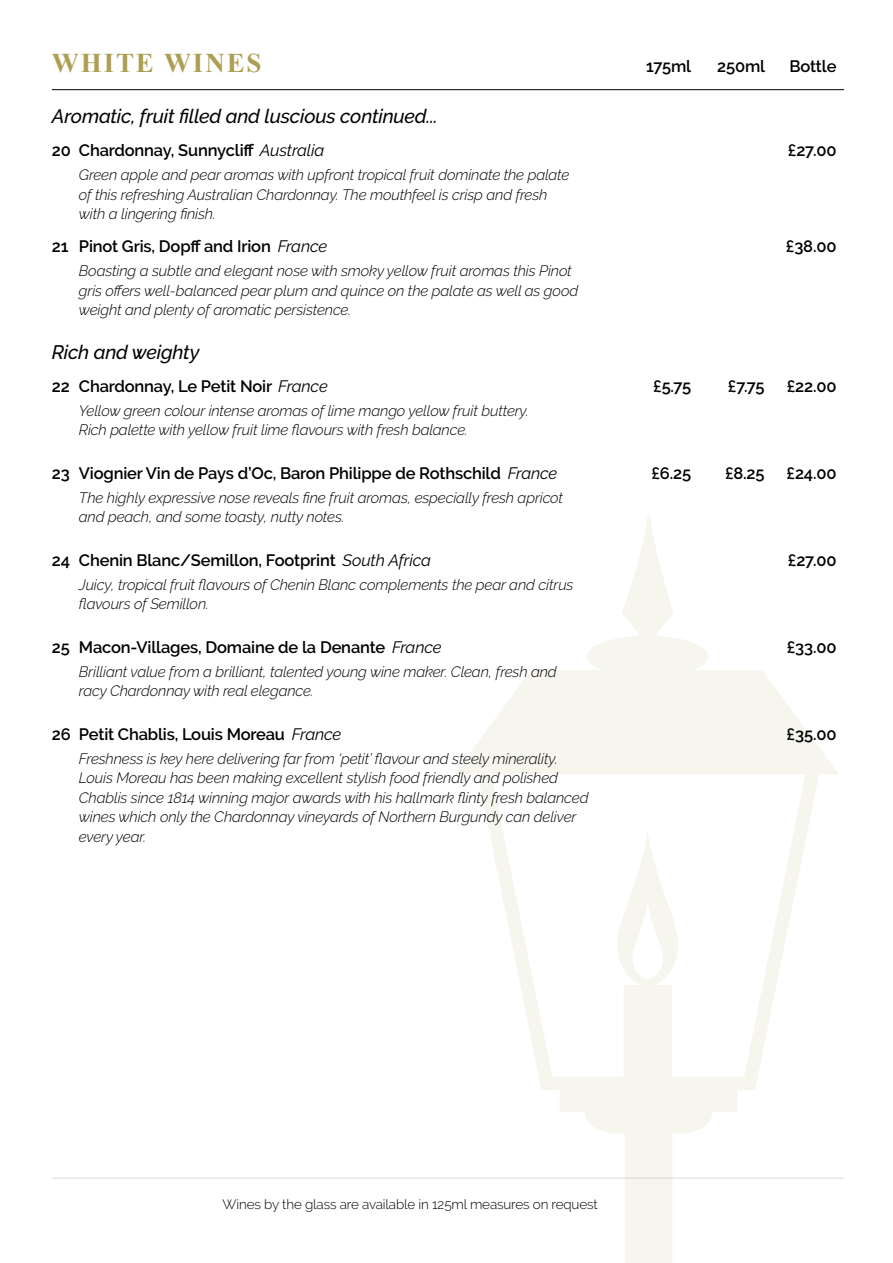
<style>
.page{position:relative;width:893px;height:1263px;background:#fff}
.page>*{position:absolute;margin:0;border:0;box-sizing:border-box;transform-origin:0 0}
.t1{font:700 27px "Times New Roman";letter-spacing:.07em;color:#ac9e53}
.t2{font:italic 500 19.5px "Raleway";letter-spacing:-.01em;color:#000}
.t3{font:600 16.5px "Raleway";letter-spacing:-.01em;color:#000}
.t4{font:italic 300 15px/19.5px "Raleway";letter-spacing:-.01em;color:#000}
.t5{font:300 13.5px "Raleway";letter-spacing:-.01em;color:#000}
.s1{font-weight:400;font-style:italic}
</style>
<div class="page">
<svg style="left:560px;top:1083px;width:178px;height:180px"></svg>
<svg style="left:672px;top:774px;width:147px;height:316px"></svg>
<div style="left:624px;top:1077px;width:48px;height:6px;background:#f6f5ee"></div>
<svg style="left:624px;top:830px;width:55px;height:247px"></svg>
<svg style="left:478px;top:774px;width:146px;height:316px"></svg>
<svg style="left:455px;top:515px;width:383px;height:259px"></svg>
<hr style="left:52px;top:89px;width:792px;height:1px;background:#000">
<hr style="left:52px;top:1177px;width:792px;height:2px;background:#000">
<h1 class="t1" style="left:52px;top:44px;width:211px">WHITE WINES</h1>
<p class="t3" style="left:646px;top:57px;width:46px">175ml</p>
<p class="t3" style="left:717px;top:57px;width:49px">250ml</p>
<p class="t3" style="left:789px;top:57px;width:49px">Bottle</p>
<h2 class="t2" style="left:52px;top:105px;width:387px">Aromatic, fruit filled and luscious continued...</h2>
<p class="t3" style="left:52px;top:141px;width:274px">20 Chardonnay, Sunnycliff <span class="s1">Australia</span></p>
<p class="t3" style="left:788px;top:141px;width:50px">£27.00</p>
<p class="t4" style="left:79px;top:165px;width:492px">Green apple and pear aromas with upfront tropical fruit dominate the palate of this refreshing Australian Chardonnay. The mouthfeel is crisp and fresh with a lingering finish.</p>
<p class="t3" style="left:52px;top:237px;width:277px">21 Pinot Gris, Dopff and Irion <span class="s1">France</span></p>
<p class="t3" style="left:786px;top:237px;width:52px">£38.00</p>
<p class="t4" style="left:79px;top:261px;width:501px">Boasting a subtle and elegant nose with smoky yellow fruit aromas this Pinot gris offers well-balanced pear plum and quince on the palate as well as good weight and plenty of aromatic persistence.</p>
<h2 class="t2" style="left:52px;top:341px;width:149px">Rich and weighty</h2>
<p class="t3" style="left:52px;top:376px;width:277px">22 Chardonnay, Le Petit Noir <span class="s1">France</span></p>
<p class="t3" style="left:653px;top:376px;width:39px">£5.75</p>
<p class="t3" style="left:728px;top:376px;width:38px">£7.75</p>
<p class="t3" style="left:787px;top:376px;width:51px">£22.00</p>
<p class="t4" style="left:79px;top:401px;width:452px">Yellow green colour intense aromas of lime mango yellow fruit buttery.<br>Rich palette with yellow fruit lime flavours with fresh balance.</p>
<p class="t3" style="left:52px;top:463px;width:507px">23 Viognier Vin de Pays d’Oc, Baron Philippe de Rothschild <span class="s1">France</span></p>
<p class="t3" style="left:651px;top:463px;width:41px">£6.25</p>
<p class="t3" style="left:725px;top:463px;width:41px">£8.25</p>
<p class="t3" style="left:786px;top:463px;width:52px">£24.00</p>
<p class="t4" style="left:79px;top:488px;width:486px">The highly expressive nose reveals fine fruit aromas, especially fresh apricot and peach, and some toasty, nutty notes.</p>
<p class="t3" style="left:52px;top:550px;width:381px">24 Chenin Blanc/Semillon, Footprint <span class="s1">South Africa</span></p>
<p class="t3" style="left:788px;top:550px;width:50px">£27.00</p>
<p class="t4" style="left:79px;top:575px;width:496px">Juicy, tropical fruit flavours of Chenin Blanc complements the pear and citrus flavours of Semillon.</p>
<p class="t3" style="left:52px;top:637px;width:391px">25 Macon-Villages, Domaine de la Denante <span class="s1">France</span></p>
<p class="t3" style="left:787px;top:637px;width:51px">£33.00</p>
<p class="t4" style="left:79px;top:662px;width:479px">Brilliant value from a brilliant, talented young wine maker. Clean, fresh and racy Chardonnay with real elegance.</p>
<p class="t3" style="left:52px;top:724px;width:291px">26 Petit Chablis, Louis Moreau <span class="s1">France</span></p>
<p class="t3" style="left:787px;top:724px;width:51px">£35.00</p>
<p class="t4" style="left:79px;top:749px;width:511px">Freshness is key here delivering far from ‘petit’ flavour and steely minerality.<br>Louis Moreau has been making excellent stylish food friendly and polished Chablis since 1814 winning major awards with his hallmark flinty fresh balanced wines which only the Chardonnay vineyards of Northern Burgundy can deliver every year.</p>
<p class="t5" style="left:223px;top:1196px;width:377px">Wines by the glass are available in 125ml measures on request</p>
</div>
